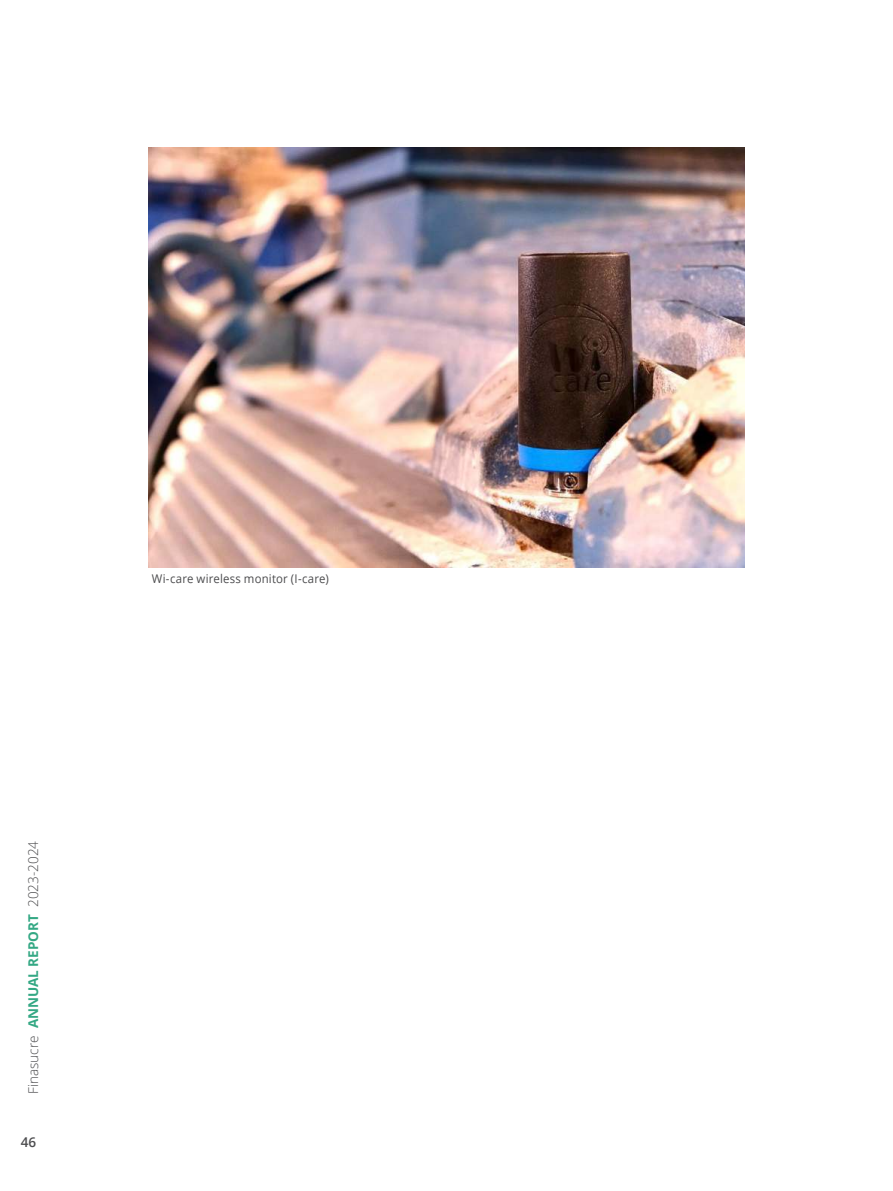
<style>
.page{position:relative;width:893px;height:1191px;background:#fff}
.page>*{position:absolute;margin:0;border:0;box-sizing:border-box;transform-origin:0 0}
.t1{font:300 13.5px "Open Sans";color:#4c4c4e}
.t2{font:600 13.5px "Open Sans";color:#4c4c4e}
.t3{font:12px "Open Sans";letter-spacing:.015em;color:#4c4c4e;scale:.95 1}
.s1{font-weight:700;color:#34a884}
</style>
<div class="page">
<img style="left:149px;top:147px;width:595px;height:421px">
<p class="t1" style="left:25px;top:1093px;width:254px;rotate:-90deg">Finasucre <span class="s1">ANNUAL REPORT</span> 2023-2024</p>
<p class="t2" style="left:21px;top:1136px;width:17px">46</p>
<p class="t3" style="left:152px;top:570px;width:188px">Wi-care wireless monitor (I-care)</p>
</div>
